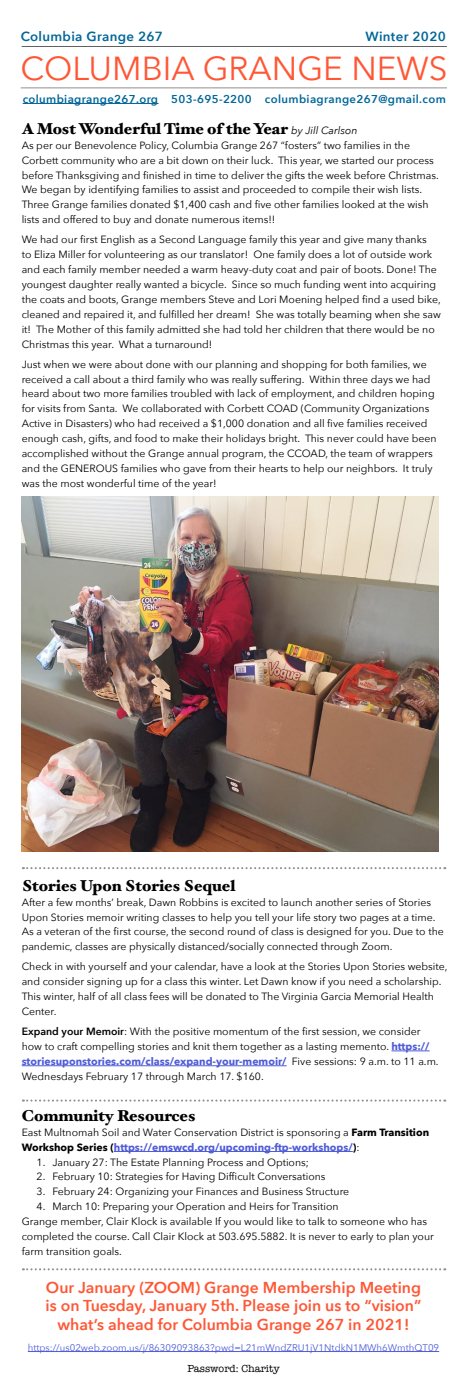
<style>
.page{position:relative;width:469px;height:1400px;background:#fff}
.page>*{position:absolute;margin:0;border:0;box-sizing:border-box;transform-origin:0 0}
.t1{font:33.25px "Avenir Next";color:#ff5735}
.t2{font:600 15.75px/18.4px "Avenir Next";color:#ff5735;text-align:center}
.t3{font:900 15.75px "Hoefler Text";color:#000}
.t4{font:600 13.21px "Avenir Next";letter-spacing:.025em;color:#016699}
.t5{font:600 11.38px "Avenir Next";letter-spacing:.03em;color:#016699}
.t6{font:10.5px/14.9px "Avenir Next";color:#000}
.t7{font:10.5px "American Typewriter";color:#000}
.t8{font:9.62px "Avenir Next";color:#4f5cd6}
.s1{font-family:"Avenir Next";font-weight:400;font-style:italic;font-size:10.5px}
.s2{font-weight:600}
.s3{font-weight:700;color:#4f5cd6}
.s4{font-weight:700}
</style>
<div class="page">
<hr style="left:22px;top:46px;width:424px;height:1px;background:#616161">
<hr style="left:21px;top:87px;width:425px;height:1px;background:#8f8f8f">
<hr style="left:23px;top:103px;width:135px;height:1px;background:#016699">
<hr style="left:28px;top:1351px;width:410px;height:1px;background:#4f5cd6">
<svg style="left:23px;top:1100px;width:421px;height:2px"></svg>
<hr style="left:114px;top:1151px;width:238px;height:1px;background:#4f5cd6">
<svg style="left:23px;top:1268px;width:421px;height:2px"></svg>
<img style="left:22px;top:497px;width:415px;height:355px">
<hr style="left:391px;top:1051px;width:38px;height:1px;background:#4f5cd6">
<hr style="left:22px;top:1065px;width:264px;height:1px;background:#4f5cd6">
<svg style="left:23px;top:867px;width:421px;height:2px"></svg>
<p class="t4" style="left:21px;top:25px;width:143px">Columbia Grange 267</p>
<p class="t4" style="left:365px;top:25px;width:82px">Winter 2020</p>
<h1 class="t1" style="left:20px;top:40px;width:428px">COLUMBIA GRANGE NEWS</h1>
<p class="t5" style="left:23px;top:89px;width:424px">columbiagrange267.org 503-695-2200 columbiagrange267@gmail.com</p>
<h2 class="t3" style="left:22px;top:119px;width:337px">A Most Wonderful Time of the Year <span class="s1">by Jill Carlson</span></h2>
<p class="t6" style="left:22px;top:137px;width:418px">As per our Benevolence Policy, Columbia Grange 267 “fosters” two families in the Corbett community who are a bit down on their luck. This year, we started our process before Thanksgiving and finished in time to deliver the gifts the week before Christmas.<br>We began by identifying families to assist and proceeded to compile their wish lists.<br>Three Grange families donated $1,400 cash and five other families looked at the wish lists and offered to buy and donate numerous items!!</p>
<p class="t6" style="left:22px;top:232px;width:420px">We had our first English as a Second Language family this year and give many thanks<br>to Eliza Miller for volunteering as our translator! One family does a lot of outside work and each family member needed a warm heavy-duty coat and pair of boots. Done! The youngest daughter really wanted a bicycle. Since so much funding went into acquiring the coats and boots, Grange members Steve and Lori Moening helped find a used bike, cleaned and repaired it, and fulfilled her dream! She was totally beaming when she saw it! The Mother of this family admitted she had told her children that there would be no Christmas this year. What a turnaround!</p>
<p class="t6" style="left:22px;top:356px;width:416px">Just when we were about done with our planning and shopping for both families, we received a call about a third family who was really suffering. Within three days we had heard about two more families troubled with lack of employment, and children hoping for visits from Santa. We collaborated with Corbett COAD (Community Organizations Active in Disasters) who had received a $1,000 donation and all five families received enough cash, gifts, and food to make their holidays bright. This never could have been accomplished without the Grange annual program, the CCOAD, the team of wrappers and the GENEROUS families who gave from their hearts to help our neighbors. It truly was the most wonderful time of the year!</p>
<h2 class="t3" style="left:22px;top:876px;width:215px">Stories Upon Stories Sequel</h2>
<p class="t6" style="left:22px;top:894px;width:423px">After a few months’ break, Dawn Robbins is excited to launch another series of Stories Upon Stories memoir writing classes to help you tell your life story two pages at a time.<br>As a veteran of the first course, the second round of class is designed for you. Due to the pandemic, classes are physically distanced/socially connected through Zoom.</p>
<p class="t6" style="left:22px;top:959px;width:427px">Check in with yourself and your calendar, have a look at the Stories Upon Stories website, and consider signing up for a class this winter. Let Dawn know if you need a scholarship.<br>This winter, half of all class fees will be donated to The Virginia Garcia Memorial Health Center.</p>
<p class="t6" style="left:22px;top:1024px;width:418px"><span class="s2">Expand your Memoir</span>: With the positive momentum of the first session, we consider how to craft compelling stories and knit them together as a lasting memento. <span class="s3">https:// storiesuponstories.com/class/expand-your-memoir/</span> Five sessions: 9 a.m. to 11 a.m.<br>Wednesdays February 17 through March 17. $160.</p>
<h2 class="t3" style="left:22px;top:1106px;width:175px">Community Resources</h2>
<p class="t6" style="left:22px;top:1124px;width:408px">East Multnomah Soil and Water Conservation District is sponsoring a <span class="s4">Farm Transition<br>Workshop Series (</span><span class="s3">https://emswcd.org/upcoming-ftp-workshops/</span><span class="s4">)</span>:</p>
<p class="t6" style="left:37px;top:1154px;width:273px">1. January 27: The Estate Planning Process and Options;</p>
<p class="t6" style="left:37px;top:1169px;width:290px">2. February 10: Strategies for Having Difficult Conversations</p>
<p class="t6" style="left:37px;top:1184px;width:314px">3. February 24: Organizing your Finances and Business Structure</p>
<p class="t6" style="left:22px;top:1199px;width:413px;text-indent:15px">4. March 10: Preparing your Operation and Heirs for Transition<br>Grange member, Clair Klock is available If you would like to talk to someone who has completed the course. Call Clair Klock at 503.695.5882. It is never to early to plan your farm transition goals.</p>
<h2 class="t2" style="left:46px;top:1278px;width:377px">Our January (ZOOM) Grange Membership Meeting is on Tuesday, January 5th. Please join us to “vision” what’s ahead for Columbia Grange 267 in 2021!</h2>
<p class="t8" style="left:28px;top:1339px;width:412px">https://us02web.zoom.us/j/86309093863?pwd=L21mWndZRU1jV1NtdkN1MWh6WmthQT09</p>
<p class="t7" style="left:187px;top:1360px;width:94px">Password: Charity</p>
</div>
